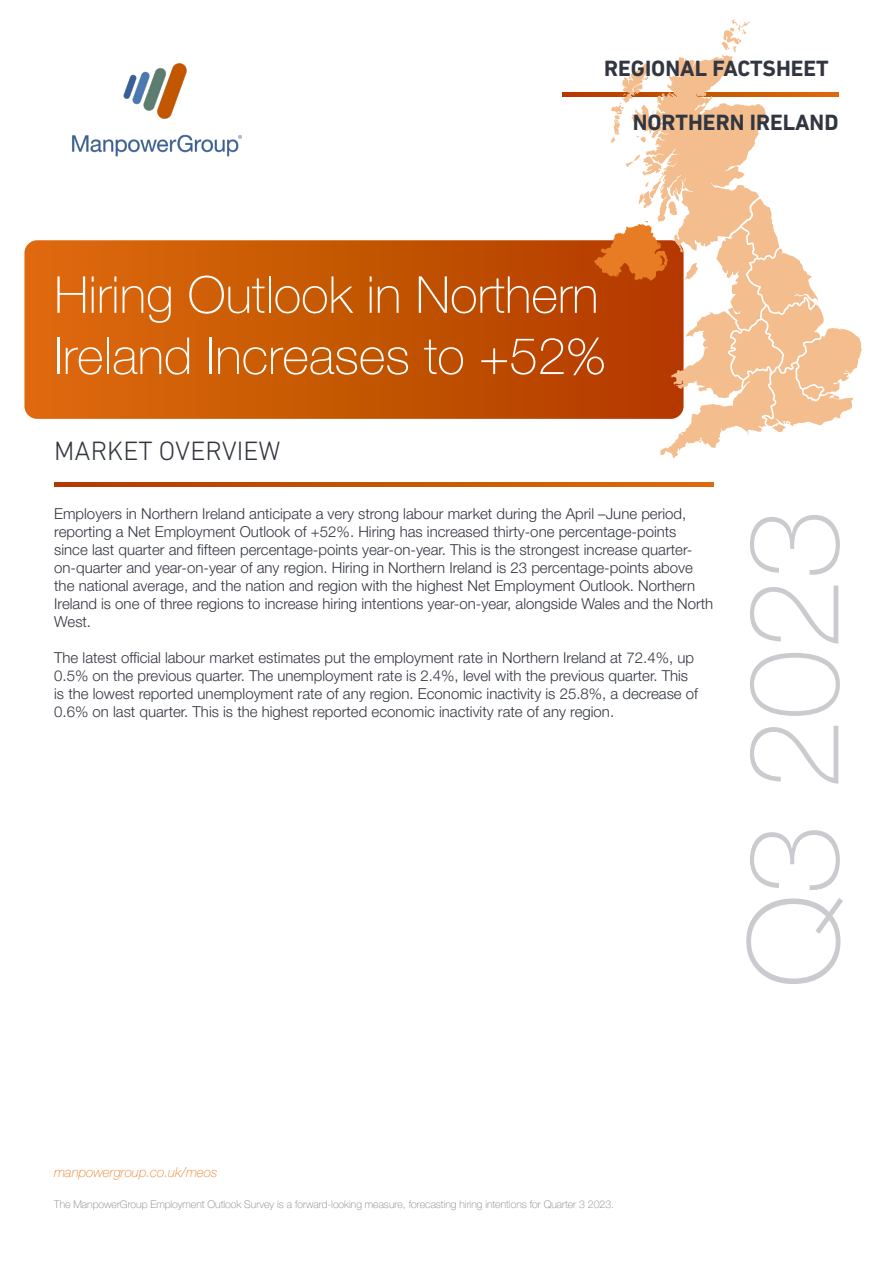
<style>
.page{position:relative;width:893px;height:1263px;background:#fff}
.page>*{position:absolute;margin:0;border:0;box-sizing:border-box;transform-origin:0 0}
.t1{font:100 126px "Helvetica Neue LT Pro";color:#cacbce}
.t2{font:100 51px/61.2px "Helvetica Neue LT Pro";color:#fff}
.t3{font:300 27px "DIN Next LT Pro";color:#323640}
.t4{font:700 22.5px "DIN Next LT Pro";color:#323640}
.t5{font:300 15px/18px "Helvetica Neue LT Pro";color:#323640}
.t6{font:italic 100 13.5px "Helvetica Neue LT Pro";color:#ee7c26}
.t7{font:100 10.5px "Helvetica Neue LT Pro";color:#787d83}
</style>
<div class="page">
<img style="left:72px;top:63px;width:170px;height:94px">
<div style="left:562px;top:92px;width:277px;height:5px;background:#b63a00"></div>
<svg style="left:24px;top:240px;width:570px;height:179px;background:#c95806"></svg>
<svg style="left:54px;top:483px;width:659px;height:4px;background:#c55303"></svg>
<svg style="left:594px;top:19px;width:268px;height:439px"></svg>
<p class="t4" style="left:604px;top:56px;width:226px">REGIONAL FACTSHEET</p>
<p class="t4" style="left:633px;top:110px;width:207px">NORTHERN IRELAND</p>
<p class="t2" style="left:54px;top:264px;width:553px">Hiring Outlook in Northern<br>Ireland Increases to +52%</p>
<p class="t3" style="left:54px;top:436px;width:228px">MARKET OVERVIEW</p>
<p class="t5" style="left:54px;top:504px;width:661px">Employers in Northern Ireland anticipate a very strong labour market during the April –June period, reporting a Net Employment Outlook of +52%. Hiring has increased thirty-one percentage-points since last quarter and fifteen percentage-points year-on-year. This is the strongest increase quarter&shy;on-quarter and year-on-year of any region. Hiring in Northern Ireland is 23 percentage-points above the national average, and the nation and region with the highest Net Employment Outlook. Northern Ireland is one of three regions to increase hiring intentions year-on-year, alongside Wales and the North West.</p>
<p class="t5" style="left:54px;top:648px;width:645px">The latest official labour market estimates put the employment rate in Northern Ireland at 72.4%, up 0.5% on the previous quarter. The unemployment rate is 2.4%, level with the previous quarter. This is the lowest reported unemployment rate of any region. Economic inactivity is 25.8%, a decrease of 0.6% on last quarter. This is the highest reported economic inactivity rate of any region.</p>
<p class="t1" style="left:719px;top:988px;width:480px;rotate:-90deg">Q3 2023</p>
<p class="t6" style="left:54px;top:1164px;width:165px">manpowergroup.co.uk/meos</p>
<p class="t7" style="left:54px;top:1197px;width:561px">The ManpowerGroup Employment Outlook Survey is a forward-looking measure, forecasting hiring intentions for Quarter 3 2023.</p>
</div>
